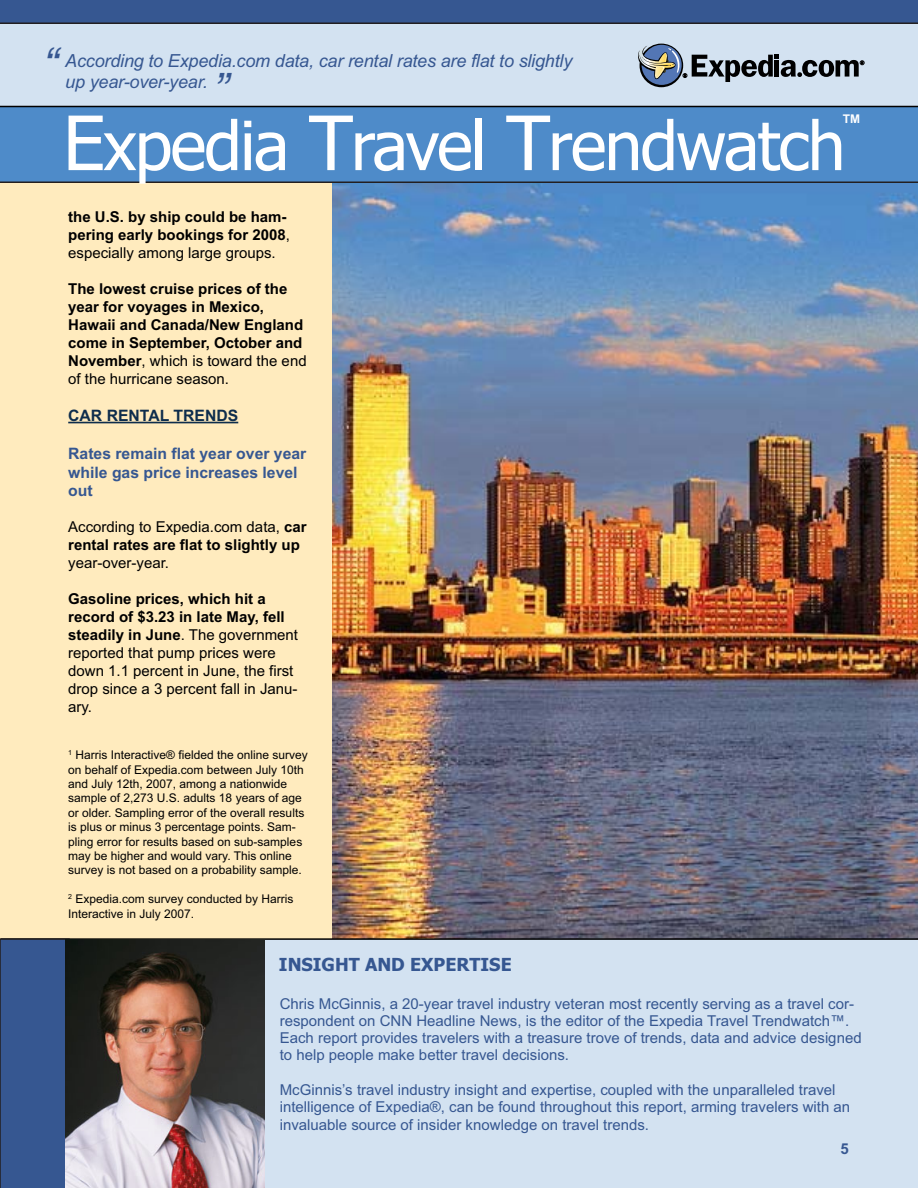
<style>
.page{position:relative;width:918px;height:1188px;background:#fff}
.page>*{position:absolute;margin:0;border:0;box-sizing:border-box;transform-origin:0 0}
.t1{font:67.5px "Tahoma";letter-spacing:-.025em;color:#fff}
.t2{font:italic 45px "Arial";color:#365791}
.t3{font:italic 18px/21.6px "Arial";letter-spacing:-.01em;color:#365791}
.t4{font:700 18px "Tahoma";color:#365791}
.t5{font:700 15.75px/18.9px "Arial";color:#365791}
.t6{font:700 15.75px "Arial";color:#0e2d4c}
.t7{font:15px/17.2px "Arial";color:#365791}
.t8{font:700 15px/18px "Arial";color:#000}
.t9{font:15px/18px "Arial";color:#000}
.t10{font:700 15px "Arial";color:#365791}
.t11{font:12px/14.4px "Arial";color:#000}
.t12{font:700 12px "Arial";color:#fff}
.s1{font-size:75px}
.s2{font-weight:400}
.s3{font-weight:700}
</style>
<div class="page">
<img style="left:332px;top:183px;width:586px;height:755px">
<div style="left:0;top:0;width:332px;height:1188px;background:#ffebbe"></div>
<hr style="left:68px;top:422px;width:170px;height:1px;background:#0e2d4c">
<div style="left:70px;top:938px;width:848px;height:250px;background:#d3e2f1"></div>
<div style="left:0;top:938px;width:70px;height:250px;background:#365791"></div>
<img style="left:65px;top:939px;width:200px;height:249px">
<div style="left:0;top:107px;width:918px;height:76px;background:#4e8bc9"></div>
<div style="left:0;top:24px;width:918px;height:83px;background:#d3e2f1"></div>
<svg style="left:636px;top:44px;width:228px;height:43px;background:#99a5b2"></svg>
<svg style="left:0;top:0;width:918px;height:24px;background:#345389"></svg>
<h2 class="t2" style="left:43px;top:48px;width:16px">“</h2>
<p class="t3" style="left:65px;top:51px;width:509px">According to Expedia.com data, car rental rates are flat to slightly up year-over-year.</p>
<h2 class="t2" style="left:213px;top:73px;width:16px">”</h2>
<h1 class="t1" style="left:63px;top:107px;width:784px"><span class="s1">E</span>xpedia <span class="s1">T</span>ravel <span class="s1">T</span>rendwatch</h1>
<p class="t12" style="left:843px;top:115px;width:19px">TM</p>
<p class="t8" style="left:68px;top:209px;width:223px">the U.S. by ship could be ham&shy;pering early bookings for 2008<span class="s2">, especially among large groups.</span></p>
<p class="t8" style="left:68px;top:281px;width:240px">The lowest cruise prices of the year for voyages in Mexico,<br>Hawaii and Canada/New England come in September, October and<br>November<span class="s2">, which is toward the end of the hurricane season.</span></p>
<p class="t6" style="left:68px;top:410px;width:172px">CAR RENTAL TRENDS</p>
<p class="t5" style="left:68px;top:445px;width:240px">Rates remain flat year over year while gas price increases level out</p>
<p class="t8" style="left:68px;top:520px;width:240px"><span class="s2">According to Expedia.com data,</span> car rental rates are flat to slightly up</p>
<p class="t9" style="left:68px;top:556px;width:102px">year-over-year.</p>
<p class="t9" style="left:68px;top:592px;width:231px"><span class="s3">Gasoline prices, which hit a record of $3.23 in late May, fell steadily in June</span>. The government reported that pump prices were down 1.1 percent in June, the first drop since a 3 percent fall in Janu&shy;ary.</p>
<p class="t11" style="left:68px;top:749px;width:241px"><sup>1</sup> Harris Interactive® fielded the online survey on behalf of Expedia.com between July 10th and July 12th, 2007, among a nationwide sample of 2,273 U.S. adults 18 years of age or older. Sampling error of the overall results is plus or minus 3 percentage points. Sam&shy;pling error for results based on sub-samples may be higher and would vary. This online survey is not based on a probability sample.</p>
<p class="t11" style="left:68px;top:893px;width:227px"><sup>2</sup> Expedia.com survey conducted by Harris<br>Interactive in July 2007.</p>
<p class="t4" style="left:279px;top:954px;width:234px">INSIGHT AND EXPERTISE</p>
<p class="t7" style="left:280px;top:996px;width:583px">Chris McGinnis, a 20-year travel industry veteran most recently serving as a travel cor&shy;respondent on CNN Headline News, is the editor of the Expedia Travel Trendwatch™.<br>Each report provides travelers with a treasure trove of trends, data and advice designed to help people make better travel decisions.</p>
<p class="t7" style="left:280px;top:1082px;width:572px;line-height:17.7px">McGinnis’s travel industry insight and expertise, coupled with the unparalleled travel intelligence of Expedia®, can be found throughout this report, arming travelers with an invaluable source of insider knowledge on travel trends.</p>
<p class="t10" style="left:841px;top:1143px;width:10px">5</p>
</div>
